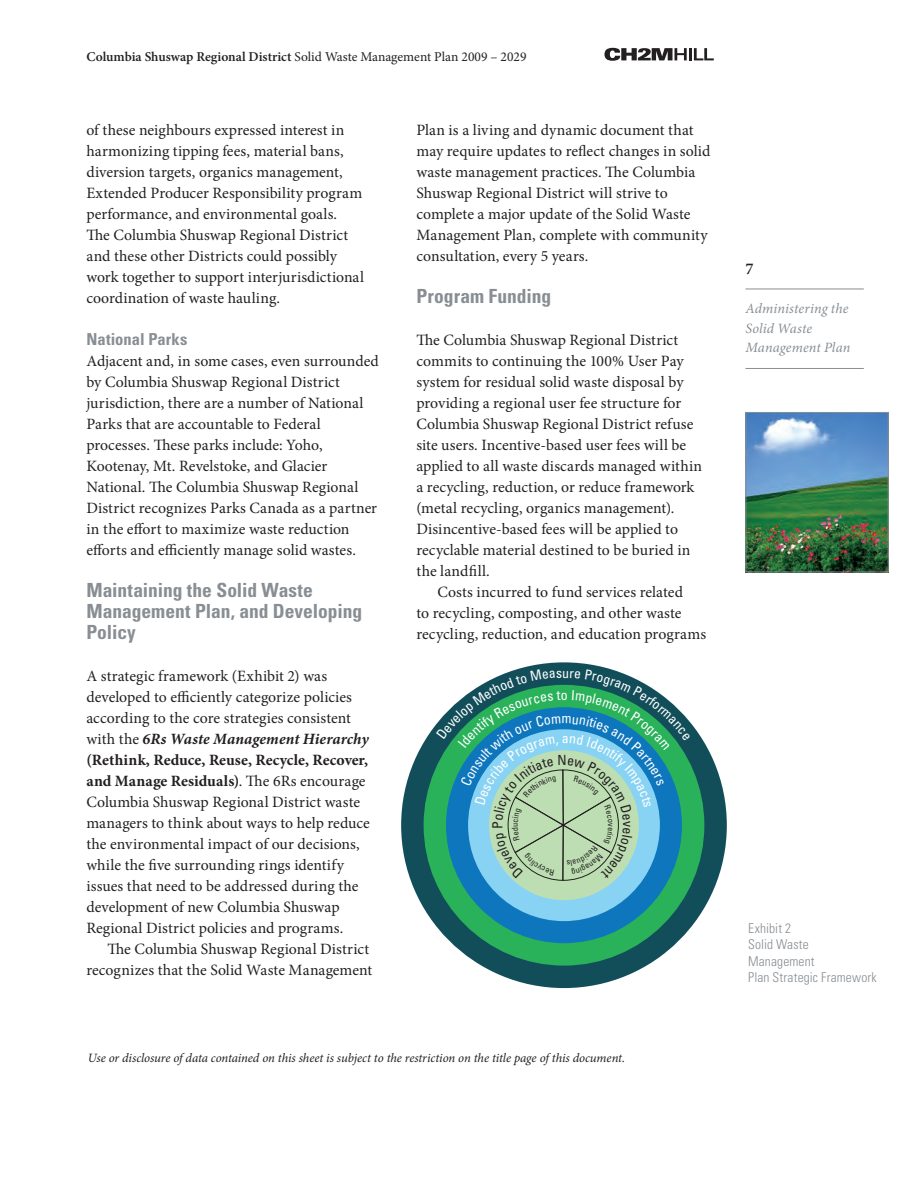
<style>
.page{position:relative;width:918px;height:1188px;background:#fff}
.page>*{position:absolute;margin:0;border:0;box-sizing:border-box;transform-origin:0 0}
.t1{font:700 condensed 19.5px/21px "Univers";color:#888e93}
.t2{font:700 condensed 16.5px "Univers";letter-spacing:.005em;color:#888e93}
.t3{font:600 16.5px "Minion Pro";color:#231f20}
.t4{font:15.75px/21px "Minion Pro";letter-spacing:.005em;color:#231f20}
.t5{font:italic 14.25px/19.5px "Minion Pro";letter-spacing:.005em;color:#888e93}
.t6{font:condensed 13.95px "Univers";color:#fff}
.t7{font:condensed 13.95px "Univers";color:#231f20}
.t8{font:13.5px "Minion Pro";letter-spacing:-.005em;color:#231f20}
.t9{font:300 condensed 13.5px/16.2px "Univers";letter-spacing:.01em;color:#888e93}
.t10{font:italic 12.75px "Minion Pro";letter-spacing:-.01em;color:#231f20}
.s1{font-weight:600}
.s2{font-weight:700;font-style:italic}
.s3{font-weight:700}
</style>
<div class="page">
<svg style="left:604px;top:48px;width:110px;height:13px"></svg>
<img style="left:748px;top:414px;width:139px;height:156px">
<div style="left:746px;top:412px;width:143px;height:160px;border:1px solid #888e93"></div>
<hr style="left:746px;top:289px;width:118px;height:1px;background:#888e93">
<hr style="left:746px;top:368px;width:118px;height:1px;background:#888e93">
<div style="left:401px;top:662px;width:326px;height:326px;background:#124e5a;border-radius:50%"></div>
<div style="left:424px;top:685px;width:280px;height:281px;background:#29b25a;border-radius:50%"></div>
<div style="left:446px;top:707px;width:236px;height:236px;background:#0e76bd;border-radius:50%"></div>
<div style="left:468px;top:729px;width:192px;height:192px;background:#88d3f4;border-radius:50%"></div>
<div style="left:489px;top:750px;width:150px;height:150px;background:#bddeb2;border-radius:50%"></div>
<svg style="left:436px;top:669px;width:255px;height:212px"></svg>
<p class="t8" style="left:86px;top:47px;width:442px"><span class="s1">Columbia Shuswap Regional District</span> Solid Waste Management Plan 2009 – 2029</p>
<p class="t4" style="left:86px;top:120px;width:279px">of these neighbours expressed interest in harmonizing tipping fees, material bans, diversion targets, organics management, Extended Producer Responsibility program performance, and environmental goals.<br>The Columbia Shuswap Regional District and these other Districts could possibly work together to support interjurisdictional coordination of waste hauling.</p>
<p class="t2" style="left:86px;top:329px;width:102px">National Parks</p>
<p class="t4" style="left:86px;top:351px;width:294px">Adjacent and, in some cases, even surrounded by Columbia Shuswap Regional District jurisdiction, there are a number of National Parks that are accountable to Federal processes. These parks include: Yoho, Kootenay, Mt. Revelstoke, and Glacier National. The Columbia Shuswap Regional District recognizes Parks Canada as a partner in the effort to maximize waste reduction efforts and efficiently manage solid wastes.</p>
<p class="t1" style="left:86px;top:579px;width:277px">Maintaining the Solid Waste<br>Management Plan, and Developing<br>Policy</p>
<p class="t4" style="left:86px;top:666px;width:285px">A strategic framework (Exhibit 2) was developed to efficiently categorize policies according to the core strategies consistent with the <span class="s2">6Rs Waste Management Hierarchy </span><span class="s3">(Rethink, Reduce, Reuse, Recycle, Recover, and Manage Residuals)</span>. The 6Rs encourage Columbia Shuswap Regional District waste managers to think about ways to help reduce the environmental impact of our decisions, while the five surrounding rings identify issues that need to be addressed during the development of new Columbia Shuswap Regional District policies and programs.</p>
<p class="t4" style="left:86px;top:938px;width:287px;text-align:right">The Columbia Shuswap Regional District recognizes that the Solid Waste Management</p>
<p class="t4" style="left:416px;top:119px;width:295px">Plan is a living and dynamic document that may require updates to reflect changes in solid waste management practices. The Columbia Shuswap Regional District will strive to complete a major update of the Solid Waste Management Plan, complete with community consultation, every 5 years.</p>
<p class="t1" style="left:416px;top:285px;width:136px">Program Funding</p>
<p class="t4" style="left:416px;top:330px;width:287px">The Columbia Shuswap Regional District commits to continuing the 100% User Pay system for residual solid waste disposal by providing a regional user fee structure for Columbia Shuswap Regional District refuse site users. Incentive-based user fees will be applied to all waste discards managed within a recycling, reduction, or reduce framework (metal recycling, organics management).<br>Disincentive-based fees will be applied to recyclable material destined to be buried in the landfill.</p>
<p class="t4" style="left:416px;top:581px;width:291px;text-indent:21px">Costs incurred to fund services related<br>to recycling, composting, and other waste recycling, reduction, and education programs</p>
<p class="t7" style="left:489px;top:829px;width:9px;rotate:-90deg">P</p>
<p class="t6" style="left:561px;top:686px;width:9px">o</p>
<p class="t10" style="left:88px;top:1049px;width:539px">Use or disclosure of data contained on this sheet is subject to the restriction on the title page of this document.</p>
<p class="t3" style="left:746px;top:257px;width:10px">7</p>
<p class="t5" style="left:746px;top:299px;width:106px">Administering the<br>Solid Waste<br>Management Plan</p>
<p class="t9" style="left:748px;top:920px;width:130px">Exhibit 2<br>Solid Waste<br>Management<br>Plan Strategic Framework</p>
</div>
